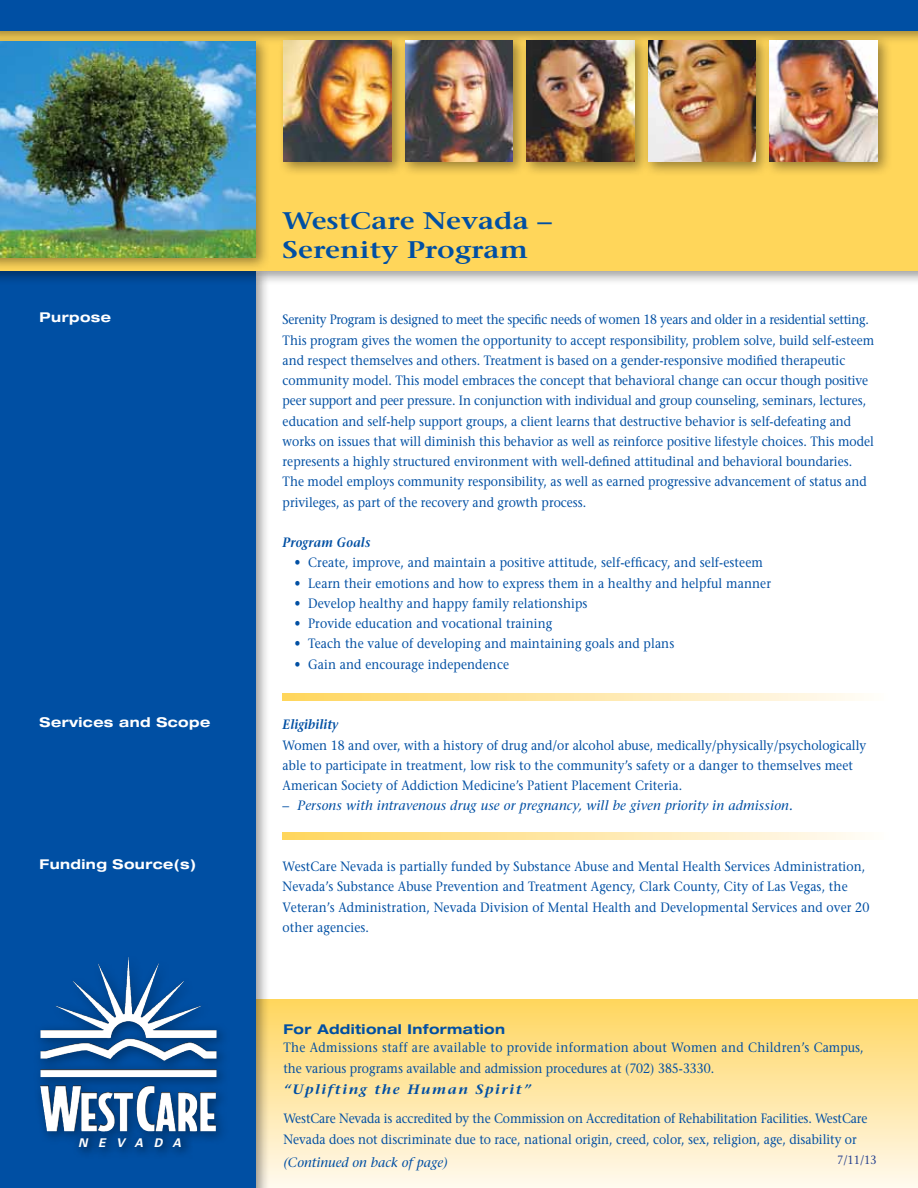
<style>
.page{position:relative;width:918px;height:1188px;background:#fff}
.page>*{position:absolute;margin:0;border:0;box-sizing:border-box;transform-origin:0 0}
.t1{font:600 24px/28.8px "Stone Serif";color:#004fa3;scale:1.2 1}
.t2{font:13.5px/20.2px "Stone Serif";color:#004fa3;scale:.9 1}
.t3{font:13.5px/21px "Stone Serif";letter-spacing:.03em;color:#004fa3;scale:.9 1}
.t4{font:italic 13.5px "Stone Serif";letter-spacing:.01em;color:#004fa3}
.t5{font:700 expanded 13.5px "Helvetica Neue";letter-spacing:.03em;color:#fff}
.t6{font:italic 600 13.5px "Stone Serif";letter-spacing:.1em;color:#004fa3;scale:1.1 1}
.t7{font:700 expanded 13.5px "Helvetica Neue";letter-spacing:.03em;color:#004fa3}
.t8{font:italic 600 13.5px "Stone Serif";letter-spacing:.01em;color:#004fa3;scale:.9 1}
.t9{font:12px "Stone Serif";color:#25408f;scale:.9 1}
.t10{font:italic 700 12px "Univers";letter-spacing:.89em;color:#fff}
.s1{font-style:normal}
</style>
<div class="page">
<div style="left:0;top:999px;width:918px;height:189px;background:linear-gradient(to bottom,#ffd65e,#fff9ef)"></div>
<div style="left:0;top:264px;width:271px;height:924px;background:#000;opacity:.4"></div>
<div style="left:0;top:271px;width:256px;height:917px;background:#004fa3"></div>
<div style="left:0;top:21px;width:918px;height:264px;background:#000;opacity:.4"></div>
<div style="left:0;top:28px;width:918px;height:243px;background:#ffd65a"></div>
<svg style="left:283px;top:833px;width:579px;height:7px;background:#ffe7a8"></svg>
<svg style="left:283px;top:693px;width:579px;height:7px;background:#ffe7a8"></svg>
<div style="left:0;top:0;width:918px;height:45px;background:#000;opacity:.4"></div>
<div style="left:0;top:0;width:918px;height:31px;background:#004fa3"></div>
<div style="left:0;top:35px;width:271px;height:237px;background:#000;opacity:.4"></div>
<img style="left:0;top:41px;width:256px;height:216px">
<div style="left:33px;top:952px;width:197px;height:193px;background:#000;opacity:.4"></div>
<img style="left:99px;top:957px;width:29px;height:57px">
<svg style="left:72px;top:1130px;width:122px;height:24px;fill:#00458f"></svg>
<div style="left:764px;top:34px;width:129px;height:142px;background:#000;opacity:.4"></div>
<img style="left:771px;top:40px;width:107px;height:122px">
<div style="left:642px;top:35px;width:129px;height:142px;background:#000;opacity:.4"></div>
<img style="left:650px;top:40px;width:106px;height:122px">
<div style="left:278px;top:35px;width:129px;height:142px;background:#000;opacity:.4"></div>
<img style="left:284px;top:40px;width:108px;height:122px">
<div style="left:521px;top:35px;width:129px;height:142px;background:#000;opacity:.4"></div>
<img style="left:528px;top:40px;width:106px;height:122px">
<div style="left:399px;top:34px;width:129px;height:142px;background:#000;opacity:.4"></div>
<img style="left:405px;top:40px;width:108px;height:122px">
<h1 class="t1" style="left:283px;top:207px;width:226px">WestCare Nevada –<br>Serenity Program</h1>
<p class="t5" style="left:40px;top:309px;width:73px">Purpose</p>
<p class="t2" style="left:283px;top:310px;width:659px">Serenity Program is designed to meet the specific needs of women 18 years and older in a residential setting.<br>This program gives the women the opportunity to accept responsibility, problem solve, build self-esteem and respect themselves and others. Treatment is based on a gender-responsive modified therapeutic community model. This model embraces the concept that behavioral change can occur though positive peer support and peer pressure. In conjunction with individual and group counseling, seminars, lectures, education and self-help support groups, a client learns that destructive behavior is self-defeating and works on issues that will diminish this behavior as well as reinforce positive lifestyle choices. This model represents a highly structured environment with well-defined attitudinal and behavioral boundaries.<br>The model employs community responsibility, as well as earned progressive advancement of status and privileges, as part of the recovery and growth process.</p>
<p class="t8" style="left:283px;top:535px;width:99px">Program Goals</p>
<p class="t2" style="left:295px;top:553px;width:522px">• Create, improve, and maintain a positive attitude, self-efficacy, and self-esteem</p>
<p class="t2" style="left:295px;top:573px;width:531px">• Learn their emotions and how to express them in a healthy and helpful manner</p>
<p class="t2" style="left:295px;top:593px;width:327px">• Develop healthy and happy family relationships</p>
<p class="t2" style="left:295px;top:613px;width:288px">• Provide education and vocational training</p>
<p class="t2" style="left:295px;top:634px;width:423px">• Teach the value of developing and maintaining goals and plans</p>
<p class="t2" style="left:295px;top:654px;width:240px">• Gain and encourage independence</p>
<p class="t5" style="left:40px;top:714px;width:172px">Services and Scope</p>
<p class="t8" style="left:283px;top:717px;width:64px">Eligibility</p>
<p class="t2" style="left:283px;top:735px;width:650px">Women 18 and over, with a history of drug and/or alcohol abuse, medically/physically/psychologically able to participate in treatment, low risk to the community’s safety or a danger to themselves meet<br>American Society of Addiction Medicine’s Patient Placement Criteria.</p>
<p class="t4" style="left:283px;top:798px;width:512px"><span class="s1">–</span> Persons with intravenous drug use or pregnancy, will be given priority in admission.</p>
<p class="t5" style="left:40px;top:856px;width:158px">Funding Source(s)</p>
<p class="t2" style="left:283px;top:856px;width:653px">WestCare Nevada is partially funded by Substance Abuse and Mental Health Services Administration, Nevada’s Substance Abuse Prevention and Treatment Agency, Clark County, City of Las Vegas, the Veteran’s Administration, Nevada Division of Mental Health and Developmental Services and over 20 other agencies.</p>
<p class="t7" style="left:284px;top:1021px;width:223px">For Additional Information</p>
<p class="t3" style="left:284px;top:1037px;width:646px">The Admissions staff are available to provide information about Women and Children’s Campus, the various programs available and admission procedures at (702) 385-3330.</p>
<p class="t6" style="left:284px;top:1082px;width:226px">“Uplifting the Human Spirit”</p>
<p class="t2" style="left:284px;top:1108px;width:650px">WestCare Nevada is accredited by the Commission on Accreditation of Rehabilitation Facilities. WestCare</p>
<p class="t10" style="left:78px;top:1135px;width:105px">NEVADA</p>
<p class="t2" style="left:284px;top:1129px;width:639px">Nevada does not discriminate due to race, national origin, creed, color, sex, religion, age, disability or</p>
<p class="t4" style="left:284px;top:1155px;width:166px">(Continued on back of page)</p>
<p class="t9" style="left:837px;top:1153px;width:45px">7/11/13</p>
</div>
